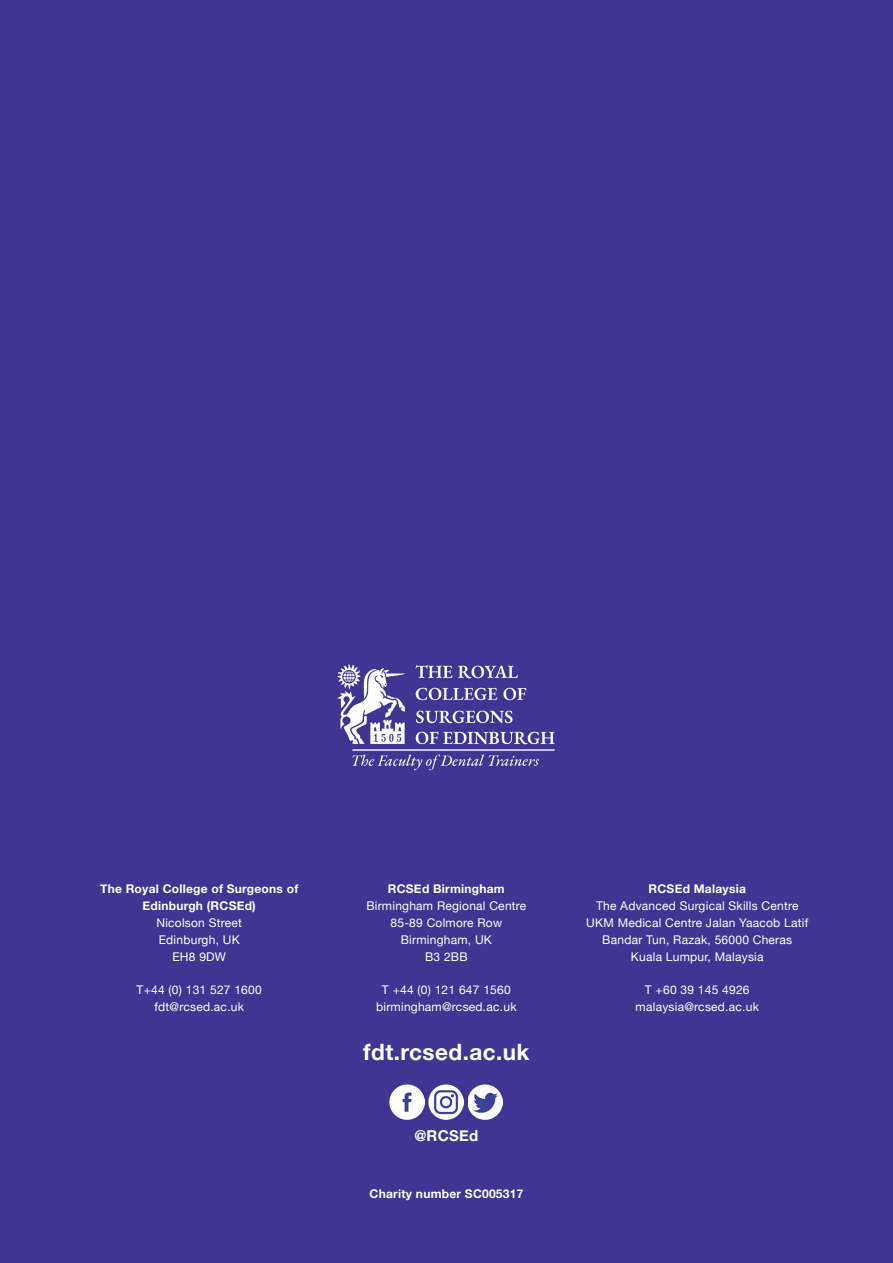
<style>
.page{position:relative;width:893px;height:1263px;background:#3f3694}
.page>*{position:absolute;margin:0;border:0;box-sizing:border-box;transform-origin:0 0}
.t1{font:700 22.5px "Helvetica Neue";letter-spacing:.02em;color:#fff}
.t2{font:700 15px "Helvetica Neue";letter-spacing:.02em;color:#fff}
.t3{font:12px/17px "Helvetica Neue";letter-spacing:.02em;color:#fff;text-align:center}
.t4{font:700 12px/17px "Helvetica Neue";letter-spacing:.02em;color:#fff;text-align:center}
</style>
<div class="page">
<img style="left:390px;top:1085px;width:35px;height:35px">
<img style="left:429px;top:1085px;width:35px;height:35px">
<img style="left:468px;top:1085px;width:35px;height:35px">
<img style="left:337px;top:664px;width:218px;height:107px">
<p class="t4" style="left:100px;top:880px;width:200px">The Royal College of Surgeons of<br>Edinburgh (RCSEd)</p>
<p class="t3" style="left:156px;top:915px;width:87px">Nicolson Street<br>Edinburgh, UK<br>EH8 9DW</p>
<p class="t3" style="left:137px;top:982px;width:127px">T+44 (0) 131 527 1600 fdt@rcsed.ac.uk</p>
<p class="t4" style="left:388px;top:880px;width:118px">RCSEd Birmingham</p>
<p class="t3" style="left:366px;top:898px;width:162px">Birmingham Regional Centre<br>85-89 Colmore Row<br>Birmingham, UK<br>B3 2BB</p>
<p class="t3" style="left:376px;top:982px;width:142px">T +44 (0) 121 647 1560 birmingham@rcsed.ac.uk</p>
<h1 class="t1" style="left:363px;top:1034px;width:168px">fdt.rcsed.ac.uk</h1>
<p class="t2" style="left:414px;top:1124px;width:66px">@RCSEd</p>
<p class="t4" style="left:370px;top:1186px;width:155px">Charity number SC005317</p>
<p class="t4" style="left:649px;top:880px;width:99px">RCSEd Malaysia</p>
<p class="t3" style="left:586px;top:898px;width:224px">The Advanced Surgical Skills Centre<br>UKM Medical Centre Jalan Yaacob Latif<br>Bandar Tun, Razak, 56000 Cheras<br>Kuala Lumpur, Malaysia</p>
<p class="t3" style="left:636px;top:982px;width:125px">T +60 39 145 4926 malaysia@rcsed.ac.uk</p>
</div>
